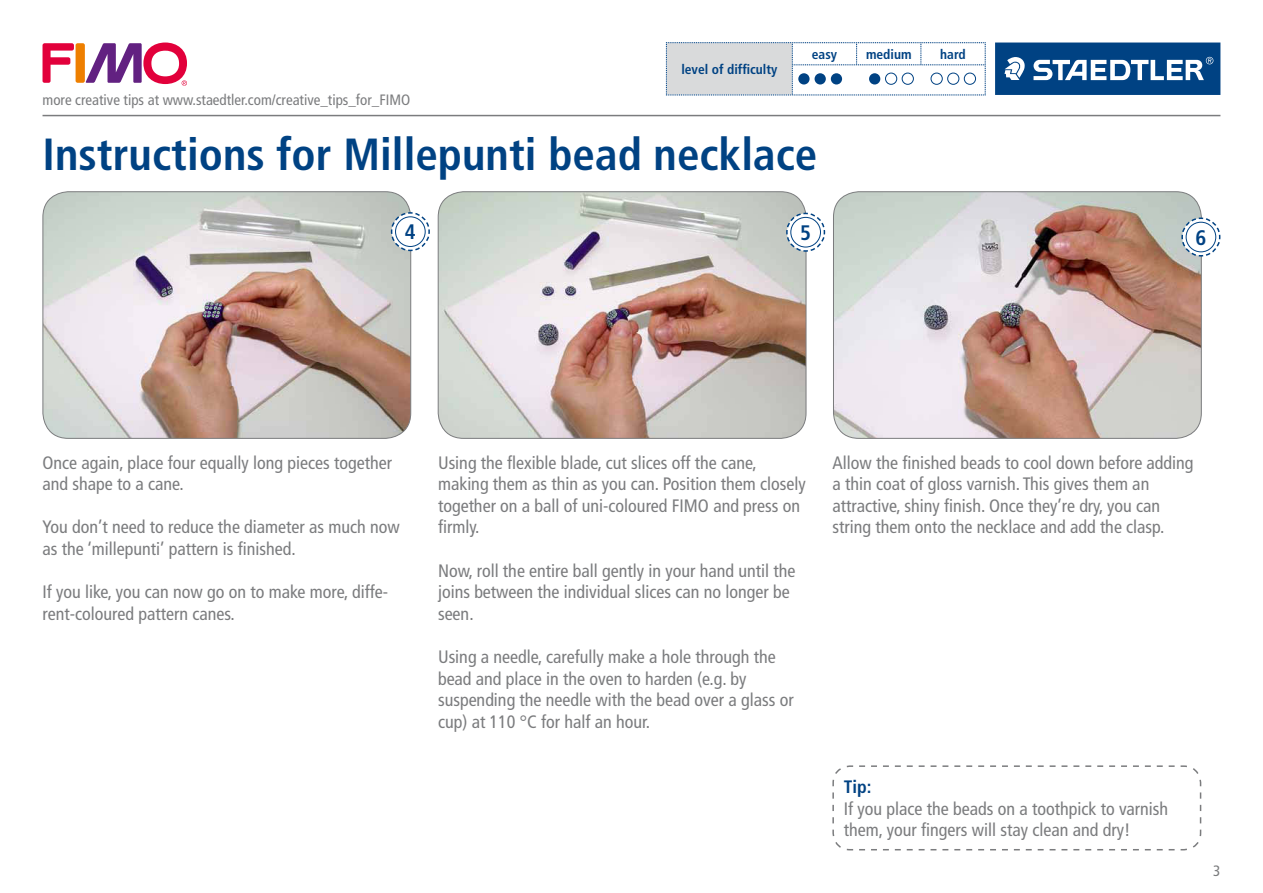
<style>
.page{position:relative;width:1263px;height:893px;background:#fff}
.page>*{position:absolute;margin:0;border:0;box-sizing:border-box;transform-origin:0 0}
.t1{font:700 condensed 45px "Frutiger";color:#004283}
.t2{font:700 condensed 21px "Frutiger";color:#004283}
.t3{font:condensed 18px/21.6px "Frutiger";color:#7b7c7e}
.t4{font:700 condensed 18px "Frutiger";color:#004283}
.t5{font:condensed 15px "Frutiger";color:#7b7c7e}
.t6{font:700 condensed 13.5px "Frutiger";color:#004283}
</style>
<div class="page">
<div style="left:995px;top:43px;width:225px;height:52px;background:#004283"></div>
<svg style="left:1004px;top:57px;width:21px;height:23px"></svg>
<svg style="left:1033px;top:57px;width:180px;height:23px"></svg>
<hr style="left:43px;top:115px;width:1177px;height:1px;background:#7b7c7e">
<svg style="left:666px;top:42px;width:320px;height:54px"></svg>
<div style="left:798px;top:73px;width:11px;height:12px;background:#004283;border-radius:50%"></div>
<div style="left:814px;top:73px;width:12px;height:12px;background:#004283;border-radius:50%"></div>
<div style="left:831px;top:73px;width:11px;height:12px;background:#004283;border-radius:50%"></div>
<div style="left:869px;top:73px;width:11px;height:12px;background:#004283;border-radius:50%"></div>
<div style="left:885px;top:73px;width:12px;height:12px;border:1px solid #004283;border-radius:50%"></div>
<div style="left:902px;top:73px;width:11px;height:12px;border:1px solid #004283;border-radius:50%"></div>
<div style="left:931px;top:73px;width:11px;height:12px;border:1px solid #004283;border-radius:50%"></div>
<div style="left:947px;top:73px;width:12px;height:12px;border:1px solid #004283;border-radius:50%"></div>
<div style="left:964px;top:73px;width:12px;height:12px;border:1px solid #004283;border-radius:50%"></div>
<img style="left:43px;top:192px;width:368px;height:246px">
<div style="left:43px;top:191px;width:368px;height:248px;border:1px solid #7b7c7e;border-radius:26px"></div>
<svg style="left:390px;top:211px;width:40px;height:41px"></svg>
<div style="left:395px;top:217px;width:30px;height:29px;background:#fff;border-radius:50%"></div>
<div style="left:395px;top:216px;width:31px;height:31px;border:1px solid #004283;border-radius:50%"></div>
<img style="left:833px;top:192px;width:368px;height:246px">
<div style="left:833px;top:191px;width:369px;height:248px;border:1px solid #7b7c7e;border-radius:26px"></div>
<svg style="left:1181px;top:217px;width:40px;height:40px"></svg>
<div style="left:1186px;top:222px;width:30px;height:30px;background:#fff;border-radius:50%"></div>
<div style="left:1186px;top:222px;width:30px;height:30px;border:1px solid #004283;border-radius:50%"></div>
<img style="left:438px;top:192px;width:368px;height:246px">
<div style="left:438px;top:191px;width:368px;height:248px;border:1px solid #7b7c7e;border-radius:26px"></div>
<svg style="left:785px;top:212px;width:41px;height:40px"></svg>
<div style="left:791px;top:217px;width:29px;height:30px;background:#fff;border-radius:50%"></div>
<div style="left:790px;top:217px;width:31px;height:30px;border:1px solid #004283;border-radius:50%"></div>
<svg style="left:832px;top:765px;width:370px;height:86px"></svg>
<svg style="left:43px;top:43px;width:31px;height:40px"></svg>
<div style="left:76px;top:43px;width:9px;height:40px;background:#ee7f00;border-radius:2px"></div>
<svg style="left:85px;top:43px;width:102px;height:43px"></svg>
<p class="t5" style="left:43px;top:91px;width:369px">more creative tips at www.staedtler.com/creative_tips_for_FIMO</p>
<p class="t6" style="left:681px;top:61px;width:98px">level of difficulty</p>
<p class="t6" style="left:812px;top:46px;width:27px">easy</p>
<p class="t6" style="left:866px;top:46px;width:47px">medium</p>
<p class="t6" style="left:940px;top:46px;width:27px">hard</p>
<h1 class="t1" style="left:43px;top:128px;width:776px">Instructions for Millepunti bead necklace</h1>
<p class="t2" style="left:405px;top:220px;width:12px">4</p>
<p class="t2" style="left:1195px;top:225px;width:12px">6</p>
<p class="t2" style="left:800px;top:220px;width:12px">5</p>
<p class="t3" style="left:43px;top:452px;width:351px">Once again, place four equally long pieces together and shape to a cane.</p>
<p class="t3" style="left:43px;top:516px;width:359px">You don’t need to reduce the diameter as much now as the ‘millepunti’ pattern is finished.</p>
<p class="t3" style="left:43px;top:581px;width:347px">If you like, you can now go on to make more, diffe&shy;rent-coloured pattern canes.</p>
<p class="t3" style="left:438px;top:452px;width:369px">Using the flexible blade, cut slices off the cane, making them as thin as you can. Position them closely together on a ball of uni-coloured FIMO and press on firmly.</p>
<p class="t3" style="left:438px;top:560px;width:359px">Now, roll the entire ball gently in your hand until the joins between the individual slices can no longer be seen.</p>
<p class="t3" style="left:438px;top:646px;width:357px">Using a needle, carefully make a hole through the bead and place in the oven to harden (e.g. by suspending the needle with the bead over a glass or cup) at 110 °C for half an hour.</p>
<p class="t3" style="left:832px;top:452px;width:363px">Allow the finished beads to cool down before adding a thin coat of gloss varnish. This gives them an attractive, shiny finish. Once they’re dry, you can string them onto the necklace and add the clasp.</p>
<p class="t4" style="left:844px;top:776px;width:29px">Tip:</p>
<p class="t3" style="left:844px;top:798px;width:326px">If you place the beads on a toothpick to varnish them, your fingers will stay clean and dry!</p>
<p class="t5" style="left:1213px;top:862px;width:9px">3</p>
</div>
